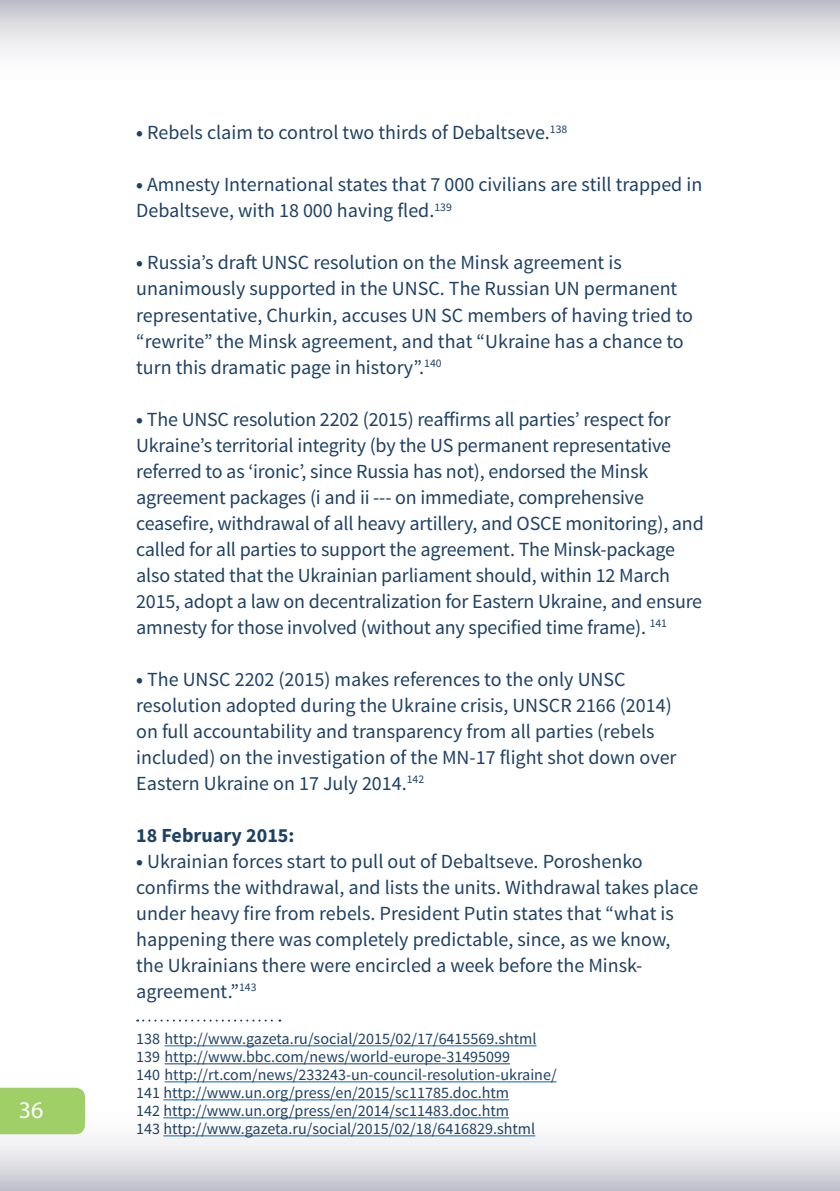
<style>
.page{position:relative;width:840px;height:1191px;background:#fff}
.page>*{position:absolute;margin:0;border:0;box-sizing:border-box;transform-origin:0 0}
.t1{font:24px "Myriad Pro";color:#fff}
.t2{font:20px/26px "Source Sans Pro";color:#1e4164}
.t3{font:700 20px "Source Sans Pro";color:#1e4164}
.t4{font:16px/18px "Source Sans Pro";color:#1e4164}
.s1{font-weight:700}
</style>
<div class="page">
<div style="left:0;top:1087px;width:839px;height:104px;background:linear-gradient(to bottom,#fff,#cecdd6)"></div>
<svg style="left:0;top:0;width:839px;height:55px"></svg>
<div style="left:0;top:1087px;width:85px;height:47px;background:#a0cf67"></div>
<svg style="left:137px;top:1019px;width:143px;height:2px"></svg>
<hr style="left:164px;top:1045px;width:372px;height:1px;background:#0563c1">
<hr style="left:164px;top:1063px;width:346px;height:1px;background:#1e4164">
<hr style="left:164px;top:1081px;width:392px;height:1px;background:#0563c1">
<hr style="left:163px;top:1099px;width:346px;height:1px;background:#0563c1">
<hr style="left:163px;top:1117px;width:346px;height:1px;background:#0563c1">
<hr style="left:163px;top:1135px;width:372px;height:1px;background:#0563c1">
<p class="t1" style="left:19px;top:1094px;width:26px">36</p>
<p class="t2" style="left:136px;top:120px;width:432px"><span class="s1">•</span> Rebels claim to control two thirds of Debaltseve.<sup>138</sup></p>
<p class="t2" style="left:136px;top:172px;width:567px"><span class="s1">•</span> Amnesty International states that 7 000 civilians are still trapped in<br>Debaltseve, with 18 000 having fled.<sup>139</sup></p>
<p class="t2" style="left:136px;top:250px;width:558px"><span class="s1">•</span> Russia’s draft UNSC resolution on the Minsk agreement is unanimously supported in the UNSC. The Russian UN permanent representative, Churkin, accuses UN SC members of having tried to “rewrite” the Minsk agreement, and that “Ukraine has a chance to turn this dramatic page in history”.<sup>140</sup></p>
<p class="t2" style="left:136px;top:406px;width:568px"><span class="s1">•</span> The UNSC resolution 2202 (2015) reaffirms all parties’ respect for Ukraine’s territorial integrity (by the US permanent representative referred to as ‘ironic’, since Russia has not), endorsed the Minsk agreement packages (i and ii --- on immediate, comprehensive ceasefire, withdrawal of all heavy artillery, and OSCE monitoring), and called for all parties to support the agreement. The Minsk-package also stated that the Ukrainian parliament should, within 12 March 2015, adopt a law on decentralization for Eastern Ukraine, and ensure amnesty for those involved (without any specified time frame). <sup>141</sup></p>
<p class="t2" style="left:136px;top:666px;width:541px"><span class="s1">•</span> The UNSC 2202 (2015) makes references to the only UNSC resolution adopted during the Ukraine crisis, UNSCR 2166 (2014) on full accountability and transparency from all parties (rebels included) on the investigation of the MN-17 flight shot down over Eastern Ukraine on 17 July 2014.<sup>142</sup></p>
<p class="t3" style="left:136px;top:822px;width:160px">18 February 2015:</p>
<p class="t2" style="left:136px;top:848px;width:563px"><span class="s1">•</span> Ukrainian forces start to pull out of Debaltseve. Poroshenko confirms the withdrawal, and lists the units. Withdrawal takes place under heavy fire from rebels. President Putin states that “what is happening there was completely predictable, since, as we know, the Ukrainians there were encircled a week before the Minsk&shy;agreement.”<sup>143</sup></p>
<p class="t4" style="left:136px;top:1030px;width:421px">138 http://www.gazeta.ru/social/2015/02/17/6415569.shtml 139 http://www.bbc.com/news/world-europe-31495099<br>140 http://rt.com/news/233243-un-council-resolution-ukraine/ 141 http://www.un.org/press/en/2015/sc11785.doc.htm<br>142 http://www.un.org/press/en/2014/sc11483.doc.htm<br>143 http://www.gazeta.ru/social/2015/02/18/6416829.shtml</p>
</div>
